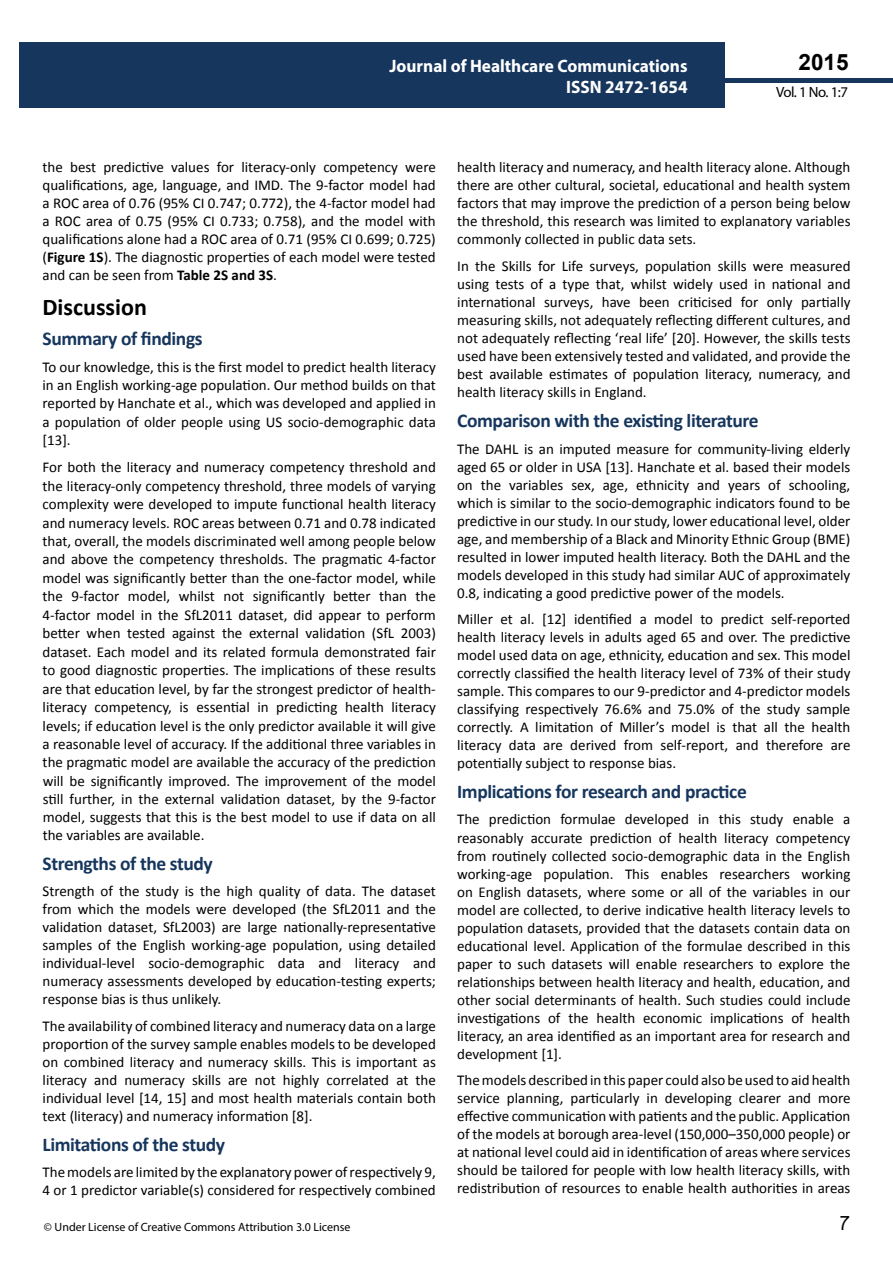
<style>
.page{position:relative;width:893px;height:1263px;background:#fff}
.page>*{position:absolute;margin:0;border:0;box-sizing:border-box;transform-origin:0 0}
.t1{font:25.5px "Tunga";color:#000}
.t2{font:700 24px "Calibri";color:#000}
.t3{font:700 22.5px "Arial";color:#000}
.t4{font:700 19.5px "Calibri";letter-spacing:-.02em;color:#16365d}
.t5{font:700 18px/21.6px "Myriad Pro";color:#fff;text-align:right;scale:.96 1}
.t6{font:15px/18px "Calibri";color:#000;text-align:justify}
.t7{font:14.85px "Myriad Pro";color:#000}
.t8{font:12px "Myriad Pro";color:#000}
.s1{font-weight:700}
</style>
<div class="page">
<hr style="left:724px;top:78px;width:169px;height:4px;background:#16365d">
<div style="left:19px;top:42px;width:690px;height:66px;background:#16365d"></div>
<div style="left:709px;top:42px;width:16px;height:66px;background:#16365d"></div>
<p class="t5" style="left:517px;top:54px;width:198px">ARCHIVOS DE MEDICINA<br>ISSN 1698-9 65</p>
<h3 class="t3" style="left:799px;top:47px;width:52px">2015</h3>
<p class="t5" style="left:389px;top:54px;width:312px">Journal of Healthcare Communications<br>ISSN 2472-1654</p>
<p class="t7" style="left:776px;top:83px;width:73px">Vol. 1 No. 1:7</p>
<p class="t6" style="left:42px;top:158px;width:395px">the best predictive values for literacy-only competency were qualifications, age, language, and IMD. The 9-factor model had a ROC area of 0.76 (95% CI 0.747; 0.772), the 4-factor model had a ROC area of 0.75 (95% CI 0.733; 0.758), and the model with qualifications alone had a ROC area of 0.71 (95% CI 0.699; 0.725) (<span class="s1">Figure 1S</span>). The diagnostic properties of each model were tested and can be seen from <span class="s1">Table 2S and 3S</span>.</p>
<h2 class="t2" style="left:43px;top:292px;width:106px">Discussion</h2>
<h3 class="t4" style="left:43px;top:326px;width:162px">Summary of findings</h3>
<p class="t6" style="left:43px;top:358px;width:395px">To our knowledge, this is the first model to predict health literacy in an English working-age population. Our method builds on that reported by Hanchate et al., which was developed and applied in a population of older people using US socio-demographic data [13].</p>
<p class="t6" style="left:43px;top:458px;width:395px;line-height:18.5px">For both the literacy and numeracy competency threshold and the literacy-only competency threshold, three models of varying complexity were developed to impute functional health literacy and numeracy levels. ROC areas between 0.71 and 0.78 indicated that, overall, the models discriminated well among people below and above the competency thresholds. The pragmatic 4-factor model was significantly better than the one-factor model, while the 9-factor model, whilst not significantly better than the 4-factor model in the SfL2011 dataset, did appear to perform better when tested against the external validation (SfL 2003) dataset. Each model and its related formula demonstrated fair to good diagnostic properties. The implications of these results are that education level, by far the strongest predictor of health&shy;literacy competency, is essential in predicting health literacy levels; if education level is the only predictor available it will give a reasonable level of accuracy. If the additional three variables in the pragmatic model are available the accuracy of the prediction will be significantly improved. The improvement of the model still further, in the external validation dataset, by the 9-factor model, suggests that this is the best model to use if data on all the variables are available.</p>
<h3 class="t4" style="left:43px;top:851px;width:172px">Strengths of the study</h3>
<p class="t6" style="left:43px;top:882px;width:395px">Strength of the study is the high quality of data. The dataset from which the models were developed (the SfL2011 and the validation dataset, SfL2003) are large nationally-representative samples of the English working-age population, using detailed individual-level socio-demographic data and literacy and numeracy assessments developed by education-testing experts; response bias is thus unlikely.</p>
<p class="t6" style="left:43px;top:1017px;width:395px">The availability of combined literacy and numeracy data on a large proportion of the survey sample enables models to be developed on combined literacy and numeracy skills. This is important as literacy and numeracy skills are not highly correlated at the individual level [14, 15] and most health materials contain both text (literacy) and numeracy information [8].</p>
<h3 class="t4" style="left:43px;top:1132px;width:184px">Limitations of the study</h3>
<p class="t6" style="left:43px;top:1163px;width:395px">Themodels are limited by the explanatory power ofrespectively 9,<br>4 or 1 predictor variable(s) considered for respectively combined</p>
<p class="t6" style="left:457px;top:159px;width:395px">health literacy and numeracy, and health literacy alone. Although there are other cultural, societal, educational and health system factors that may improve the prediction of a person being below the threshold, this research was limited to explanatory variables commonly collected in public data sets.</p>
<p class="t6" style="left:457px;top:257px;width:395px">In the Skills for Life surveys, population skills were measured using tests of a type that, whilst widely used in national and international surveys, have been criticised for only partially measuring skills, not adequately reflecting different cultures, and not adequately reflecting ‘real life’ [20]. However, the skills tests used have been extensively tested and validated, and provide the best available estimates of population literacy, numeracy, and health literacy skills in England.</p>
<h3 class="t4" style="left:457px;top:408px;width:303px">Comparison with the existing literature</h3>
<p class="t6" style="left:457px;top:440px;width:395px">The DAHL is an imputed measure for community-living elderly aged 65 or older in USA [13]. Hanchate et al. based their models on the variables sex, age, ethnicity and years of schooling, which is similar to the socio-demographic indicators found to be predictive in our study. In our study, lower educational level, older age, and membership of a Black and Minority Ethnic Group (BME) resulted in lower imputed health literacy. Both the DAHL and the models developed in this study had similar AUC of approximately 0.8, indicating a good predictive power of the models.</p>
<p class="t6" style="left:457px;top:610px;width:395px">Miller et al. [12] identified a model to predict self-reported health literacy levels in adults aged 65 and over. The predictive model used data on age, ethnicity, education and sex. This model correctly classified the health literacy level of 73% of their study sample. This compares to our 9-predictor and 4-predictor models classifying respectively 76.6% and 75.0% of the study sample correctly. A limitation of Miller’s model is that all the health literacy data are derived from self-report, and therefore are potentially subject to response bias.</p>
<h3 class="t4" style="left:457px;top:779px;width:291px">Implications for research and practice</h3>
<p class="t6" style="left:457px;top:810px;width:395px">The prediction formulae developed in this study enable a reasonably accurate prediction of health literacy competency from routinely collected socio-demographic data in the English working-age population. This enables researchers working on English datasets, where some or all of the variables in our model are collected, to derive indicative health literacy levels to population datasets, provided that the datasets contain data on educational level. Application of the formulae described in this paper to such datasets will enable researchers to explore the relationships between health literacy and health, education, and other social determinants of health. Such studies could include investigations of the health economic implications of health literacy, an area identified as an important area for research and development [1].</p>
<p class="t6" style="left:457px;top:1071px;width:395px">The models described in this paper could also be used to aid health service planning, particularly in developing clearer and more effective communication with patients and the public. Application of the models at borough area-level (150,000–350,000 people) or at national level could aid in identification of areas where services should be tailored for people with low health literacy skills, with redistribution of resources to enable health authorities in areas</p>
<p class="t8" style="left:44px;top:1220px;width:308px">© Under License of Creative Commons Attribution 3.0 License</p>
<h1 class="t1" style="left:839px;top:1206px;width:11px">7</h1>
</div>
